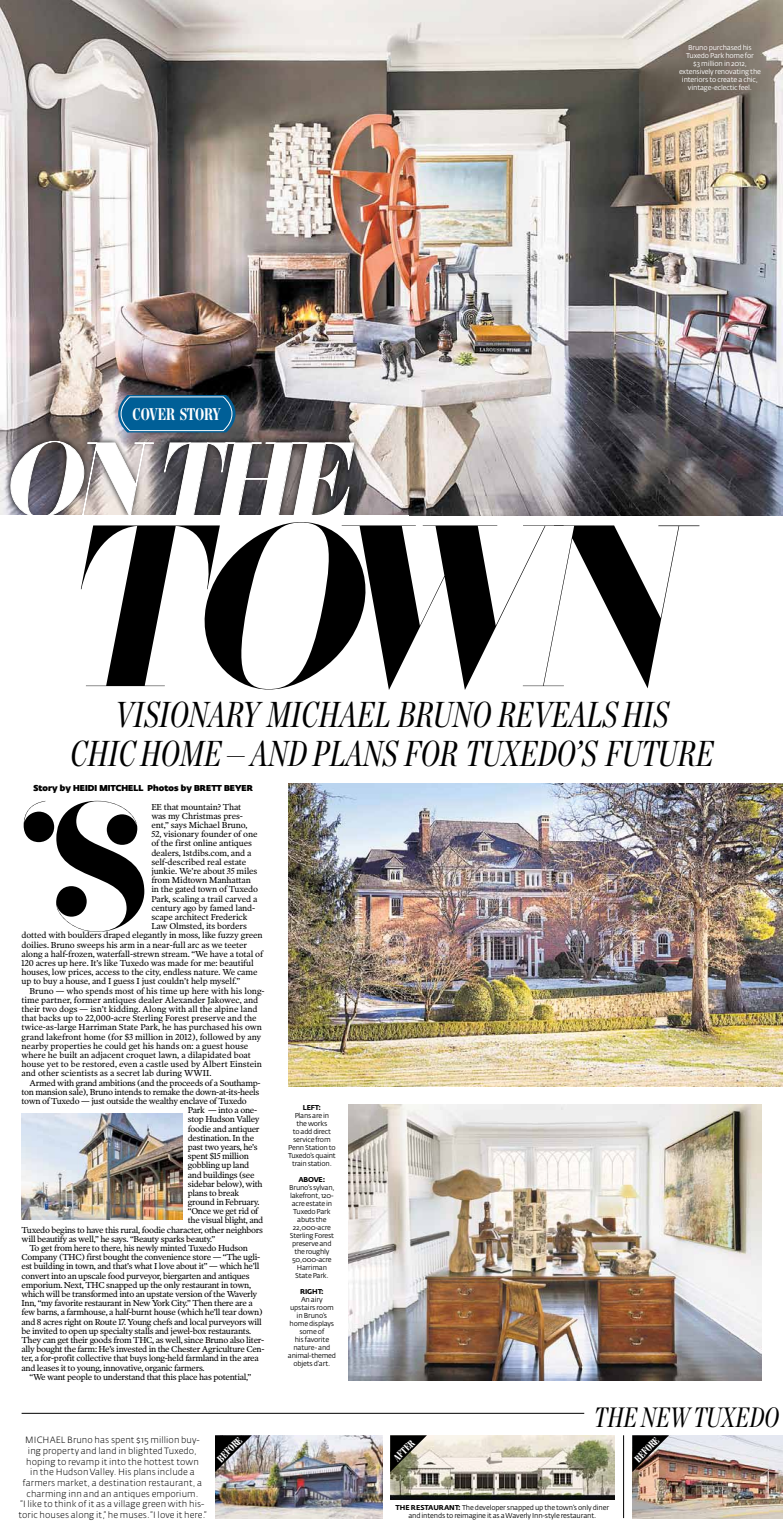
<style>
.page{position:relative;width:783px;height:1529px;background:#fff}
.page>*{position:absolute;margin:0;border:0;box-sizing:border-box;transform-origin:0 0}
.t1{font:italic 229.5px "F37 Bella";color:#000}
.t2{font:179.6px "F37 Bella";color:#000}
.t3{font:italic 104px "F37 Bella";color:#fff}
.t4{font:italic 36px/39px "Chronicle Disp Comp";color:#000;text-align:center}
.t5{font:italic 28px "Chronicle Disp Comp";color:#000}
.t6{font:700 16.9px "Chronicle Disp Comp";letter-spacing:-.01em;color:#fff}
.t7{font:900 10px "Chronicle Disp Comp";color:#fff}
.t8{font:300 9px/10.7px "Fedra Sans Alt Std";letter-spacing:.01em;color:#000;text-align:center}
.t9{font:8.7px "Poynter OS Text Two L";letter-spacing:-.035em;color:#000}
.t10{font:8.7px "Poynter OS Text Two L";letter-spacing:-.015em;color:#000}
.t11{font:8.7px "Poynter OS Text Two L";letter-spacing:-.005em;color:#000}
.t12{font:800 8.5px "Fe Sa Dis";letter-spacing:.005em;color:#000}
.t13{font:7px/8px "Fedra Sans Alt Std";letter-spacing:-.03em;color:#000;text-align:center}
.t14{font:7px/8px "Fedra Sans Alt Std";letter-spacing:-.02em;color:#fff;text-align:center}
.t15{font:700 7px "Fedra Sans Alt Std";letter-spacing:-.035em;color:#000}
.s1{font-weight:700}
</style>
<div class="page">
<img style="left:22px;top:1113px;width:161px;height:106px">
<img style="left:0;top:0;width:783px;height:515px">
<img style="left:390px;top:1435px;width:225px;height:65px">
<svg style="left:4px;top:435px;width:356px;height:80px;background:#746d6f"></svg>
<svg style="left:7px;top:441px;width:147px;height:74px;background:#7a7576"></svg>
<svg style="left:164px;top:442px;width:190px;height:73px;background:#413f41"></svg>
<svg style="left:118px;top:395px;width:117px;height:37px;background:#156a9c"></svg>
<img style="left:348px;top:1104px;width:414px;height:276px">
<img style="left:288px;top:783px;width:495px;height:304px">
<hr style="left:22px;top:1413px;width:562px;height:1px;background:#000">
<img style="left:215px;top:1435px;width:167px;height:83px">
<img style="left:632px;top:1435px;width:151px;height:83px">
<hr style="left:623px;top:1435px;width:1px;height:83px;background:#000">
<svg style="left:215px;top:1435px;width:37px;height:37px"></svg>
<svg style="left:632px;top:1435px;width:37px;height:37px"></svg>
<svg style="left:390px;top:1435px;width:37px;height:37px"></svg>
<h3 class="t6" style="left:133px;top:401px;width:90px">COVER STORY</h3>
<h3 class="t3" style="left:2px;top:419px;width:370px">ON THE</h3>
<p class="t14" style="left:679px;top:44px;width:84px">Bruno purchased his<br>Tuxedo Park home for<br>$3 million in 2012, extensively renovating the interiors to create a chic, vintage-eclectic feel.</p>
<h1 class="t1" style="left:56px;top:472px;width:669px">TOWN</h1>
<h3 class="t4" style="left:70px;top:692px;width:645px">VISIONARY MICHAEL BRUNO REVEALS HIS<br>CHIC HOME — AND PLANS FOR TUXEDO’S FUTURE</h3>
<p class="t12" style="left:33px;top:783px;width:221px">Story by HEIDI MITCHELL Photos by BRETT BEYER</p>
<h2 class="t2" style="left:22px;top:762px;width:130px">‘S</h2>
<p class="t10" style="left:151px;top:801px;width:91px">EE that mountain? That</p>
<p class="t10" style="left:151px;top:810px;width:93px">was my Christmas pres-</p>
<p class="t10" style="left:151px;top:820px;width:98px">ent,” says Michael Bruno,</p>
<p class="t10" style="left:151px;top:829px;width:108px">52, visionary founder of one</p>
<p class="t10" style="left:151px;top:838px;width:102px">of the first online antiques</p>
<p class="t10" style="left:151px;top:847px;width:102px">dealers, 1stdibs.com, and a</p>
<p class="t10" style="left:151px;top:856px;width:96px">self-described real estate</p>
<p class="t10" style="left:151px;top:866px;width:108px">junkie. We’re about 35 miles</p>
<p class="t10" style="left:151px;top:875px;width:101px">from Midtown Manhattan</p>
<p class="t10" style="left:151px;top:884px;width:108px">in the gated town of Tuxedo</p>
<p class="t10" style="left:151px;top:893px;width:108px">Park, scaling a trail carved a</p>
<p class="t10" style="left:151px;top:902px;width:105px">century ago by famed land-</p>
<p class="t10" style="left:151px;top:912px;width:98px">scape architect Frederick</p>
<p class="t10" style="left:151px;top:921px;width:97px">Law Olmsted, its borders</p>
<p class="t10" style="left:22px;top:930px;width:243px">dotted with boulders draped elegantly in moss, like fuzzy green</p>
<p class="t10" style="left:22px;top:939px;width:227px">doilies. Bruno sweeps his arm in a near-full arc as we teeter</p>
<p class="t10" style="left:22px;top:948px;width:243px">along a half-frozen, waterfall-strewn stream. “We have a total of</p>
<p class="t10" style="left:22px;top:958px;width:234px">120 acres up here. It’s like Tuxedo was made for me: beautiful</p>
<p class="t10" style="left:22px;top:967px;width:238px">houses, low prices, access to the city, endless nature. We came</p>
<p class="t10" style="left:22px;top:976px;width:220px">up to buy a house, and I guess I just couldn’t help myself.”</p>
<p class="t11" style="left:30px;top:985px;width:237px">Bruno — who spends most of his time up here with his long-</p>
<p class="t11" style="left:22px;top:994px;width:238px">time partner, former antiques dealer Alexander Jakowec, and</p>
<p class="t11" style="left:22px;top:1004px;width:238px">their two dogs — isn’t kidding. Along with all the alpine land</p>
<p class="t11" style="left:22px;top:1013px;width:237px">that backs up to 22,000-acre Sterling Forest preserve and the</p>
<p class="t11" style="left:22px;top:1022px;width:242px">twice-as-large Harriman State Park, he has purchased his own</p>
<p class="t11" style="left:22px;top:1031px;width:241px">grand lakefront home (for $3 million in 2012), followed by any</p>
<p class="t11" style="left:22px;top:1040px;width:228px">nearby properties he could get his hands on: a guest house</p>
<p class="t11" style="left:22px;top:1049px;width:231px">where he built an adjacent croquet lawn, a dilapidated boat</p>
<p class="t11" style="left:22px;top:1059px;width:242px">house yet to be restored, even a castle used by Albert Einstein</p>
<p class="t11" style="left:22px;top:1068px;width:191px">and other scientists as a secret lab during WWII.</p>
<p class="t9" style="left:30px;top:1077px;width:233px">Armed with grand ambitions (and the proceeds of a Southamp-</p>
<p class="t9" style="left:22px;top:1086px;width:239px">ton mansion sale), Bruno intends to remake the down-at-its-heels</p>
<p class="t9" style="left:22px;top:1095px;width:227px">town of Tuxedo — just outside the wealthy enclave of Tuxedo</p>
<p class="t9" style="left:188px;top:1105px;width:71px">Park — into a one-</p>
<p class="t9" style="left:188px;top:1114px;width:73px">stop Hudson Valley</p>
<p class="t9" style="left:188px;top:1123px;width:73px">foodie and antiquer</p>
<p class="t9" style="left:188px;top:1132px;width:68px">destination. In the</p>
<p class="t9" style="left:188px;top:1141px;width:71px">past two years, he’s</p>
<p class="t9" style="left:188px;top:1151px;width:62px">spent $15 million</p>
<p class="t9" style="left:188px;top:1160px;width:63px">gobbling up land</p>
<p class="t9" style="left:188px;top:1169px;width:68px">and buildings (see</p>
<p class="t9" style="left:188px;top:1178px;width:76px">sidebar below), with</p>
<p class="t9" style="left:188px;top:1187px;width:53px">plans to break</p>
<p class="t9" style="left:188px;top:1197px;width:73px">ground in February.</p>
<p class="t9" style="left:188px;top:1206px;width:72px">“Once we get rid of</p>
<p class="t9" style="left:188px;top:1215px;width:77px">the visual blight, and</p>
<p class="t9" style="left:22px;top:1224px;width:243px">Tuxedo begins to have this rural, foodie character, other neighbors</p>
<p class="t9" style="left:22px;top:1233px;width:195px">will beautify as well,” he says. “Beauty sparks beauty.”</p>
<p class="t9" style="left:30px;top:1243px;width:220px">To get from here to there, his newly minted Tuxedo Hudson</p>
<p class="t9" style="left:22px;top:1252px;width:240px">Company (THC) first bought the convenience store — “The ugli-</p>
<p class="t9" style="left:22px;top:1261px;width:239px">est building in town, and that’s what I love about it” — which he’ll</p>
<p class="t9" style="left:22px;top:1270px;width:230px">convert into an upscale food purveyor, biergarten and antiques</p>
<p class="t9" style="left:22px;top:1279px;width:231px">emporium. Next, THC snapped up the only restaurant in town,</p>
<p class="t9" style="left:22px;top:1289px;width:237px">which will be transformed into an upstate version of the Waverly</p>
<p class="t9" style="left:22px;top:1298px;width:233px">Inn, “my favorite restaurant in New York City.” Then there are a</p>
<p class="t9" style="left:22px;top:1307px;width:243px">few barns, a farmhouse, a half-burnt house (which he’ll tear down)</p>
<p class="t9" style="left:22px;top:1316px;width:242px">and 8 acres right on Route 17. Young chefs and local purveyors will</p>
<p class="t9" style="left:22px;top:1325px;width:231px">be invited to open up specialty stalls and jewel-box restaurants.</p>
<p class="t9" style="left:22px;top:1335px;width:244px">They can get their goods from THC, as well, since Bruno also liter-</p>
<p class="t9" style="left:22px;top:1344px;width:244px">ally bought the farm: He’s invested in the Chester Agriculture Cen-</p>
<p class="t9" style="left:22px;top:1353px;width:239px">ter, a for-profit collective that buys long-held farmland in the area</p>
<p class="t9" style="left:22px;top:1362px;width:185px">and leases it to young, innovative, organic farmers.</p>
<p class="t9" style="left:30px;top:1371px;width:223px">“We want people to understand that this place has potential,”</p>
<p class="t15" style="left:303px;top:1103px;width:19px">LEFT:</p>
<p class="t13" style="left:288px;top:1111px;width:49px">Plans are in<br>the works<br>to add direct service from<br>Penn Station to<br>Tuxedo’s quaint train station.</p>
<p class="t15" style="left:299px;top:1175px;width:28px">ABOVE:</p>
<p class="t13" style="left:289px;top:1183px;width:47px">Bruno’s sylvan, lakefront, 120- acre estate in<br>Tuxedo Park abuts the<br>22,000-acre<br>Sterling Forest preserve and the roughly<br>50,000-acre<br>Harriman<br>State Park.</p>
<p class="t15" style="left:300px;top:1287px;width:25px">RIGHT:</p>
<p class="t13" style="left:288px;top:1295px;width:49px">An airy upstairs room in Bruno’s home displays some of<br>his favorite nature- and animal-themed objets d’art.</p>
<h3 class="t5" style="left:594px;top:1395px;width:186px">THE NEW TUXEDO</h3>
<p class="t8" style="left:19px;top:1435px;width:189px">MICHAEL Bruno has spent $15 million buy&shy;ing property and land in blighted Tuxedo, hoping to revamp it into the hottest town<br>in the Hudson Valley. His plans include a farmers market, a destination restaurant, a charming inn and an antiques emporium.<br>“I like to think of it as a village green with his&shy;toric houses along it,” he muses. “I love it here.”</p>
<p class="t7" style="left:214px;top:1454px;width:32px;rotate:-45deg">BEFORE</p>
<p class="t7" style="left:390px;top:1453px;width:27px;rotate:-45deg">AFTER</p>
<p class="t7" style="left:631px;top:1454px;width:32px;rotate:-45deg">BEFORE</p>
<p class="t13" style="left:396px;top:1503px;width:215px"><span class="s1">THE RESTAURANT:</span> The developer snapped up the town’s only diner and intends to reimagine it as a Waverly Inn-style restaurant.</p>
</div>
